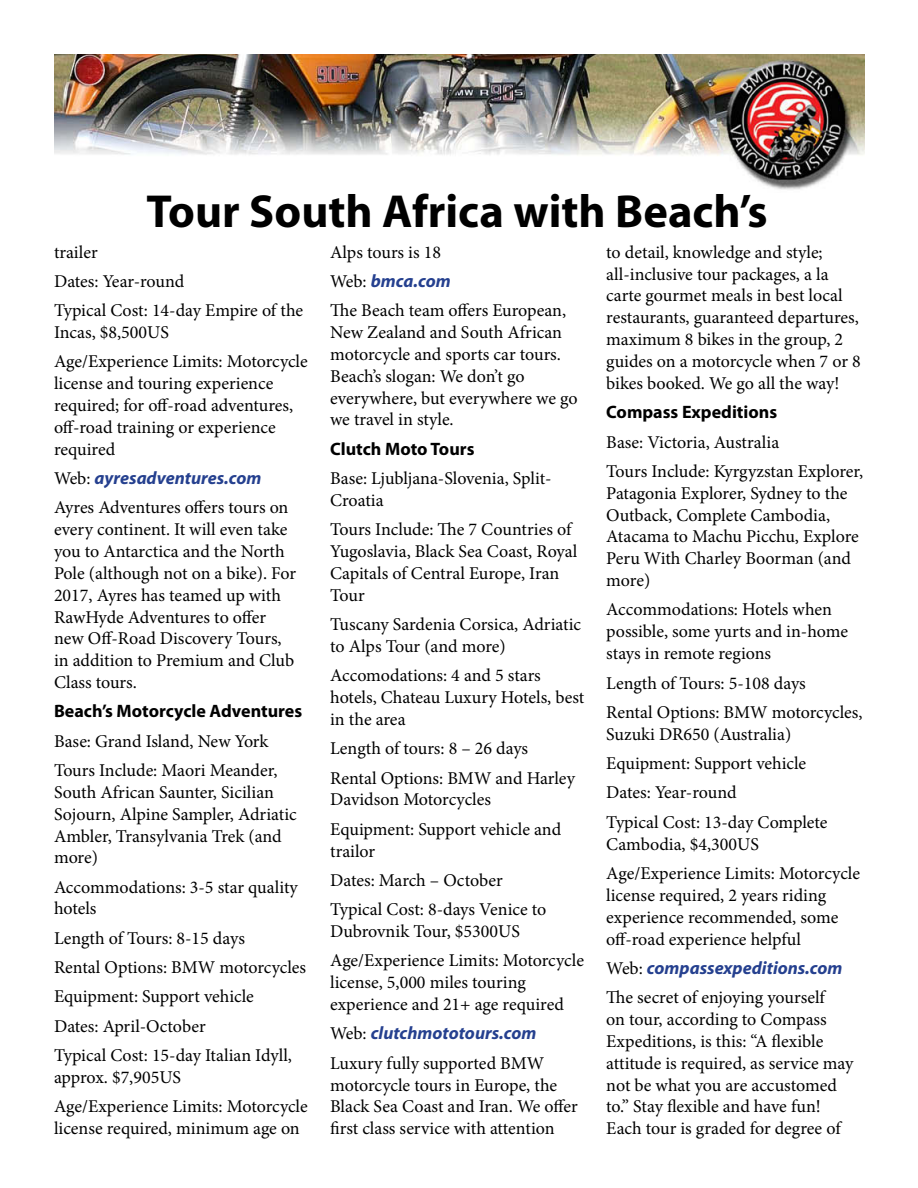
<style>
.page{position:relative;width:918px;height:1188px;background:#fff}
.page>*{position:absolute;margin:0;border:0;box-sizing:border-box;transform-origin:0 0}
.Headline{font:700 46.5px "Myriad";color:#000}
.body_copy{font:18px/21.9px "Minion Pro";color:#000}
.body_copy-2{font:italic 700 18px "Myriad";color:#25408f}
.subhead_embedded{font:700 18px "Myriad Pro";color:#000}
.s1{font-family:"Minion Pro";font-weight:400;font-style:normal;color:#000}
</style>
<div class="page">
<img style="left:54px;top:54px;width:810px;height:136px">
<p class="Headline" style="left:146px;top:187px;width:623px">Tour South Africa with Beach’s</p>
<p class="body_copy" style="left:54px;top:241px;width:45px">trailer</p>
<p class="body_copy" style="left:54px;top:270px;width:132px">Dates: Year-round</p>
<p class="body_copy" style="left:54px;top:300px;width:251px">Typical Cost: 14-day Empire of the<br>Incas, $8,500US</p>
<p class="body_copy" style="left:54px;top:351px;width:255px">Age/Experience Limits: Motorcycle license and touring experience required; for off-road adventures, off-road training or experience required</p>
<p class="body_copy-2" style="left:54px;top:469px;width:209px"><span class="s1">Web:</span> ayresadventures.com</p>
<p class="body_copy" style="left:54px;top:497px;width:244px">Ayres Adventures offers tours on every continent. It will even take you to Antarctica and the North<br>Pole (although not on a bike). For<br>2017, Ayres has teamed up with<br>RawHyde Adventures to offer new Off-Road Discovery Tours, in addition to Premium and Club<br>Class tours.</p>
<p class="subhead_embedded" style="left:54px;top:700px;width:250px">Beach’s Motorcycle Adventures</p>
<p class="body_copy" style="left:54px;top:730px;width:216px">Base: Grand Island, New York</p>
<p class="body_copy" style="left:54px;top:759px;width:244px">Tours Include: Maori Meander,<br>South African Saunter, Sicilian<br>Sojourn, Alpine Sampler, Adriatic<br>Ambler, Transylvania Trek (and more)</p>
<p class="body_copy" style="left:54px;top:876px;width:245px">Accommodations: 3-5 star quality hotels</p>
<p class="body_copy" style="left:54px;top:927px;width:192px">Length of Tours: 8-15 days</p>
<p class="body_copy" style="left:54px;top:957px;width:254px">Rental Options: BMW motorcycles</p>
<p class="body_copy" style="left:54px;top:986px;width:201px">Equipment: Support vehicle</p>
<p class="body_copy" style="left:54px;top:1015px;width:153px">Dates: April-October</p>
<p class="body_copy" style="left:54px;top:1044px;width:239px">Typical Cost: 15-day Italian Idyll, approx. $7,905US</p>
<p class="body_copy" style="left:54px;top:1096px;width:255px">Age/Experience Limits: Motorcycle license required, minimum age on</p>
<p class="body_copy" style="left:330px;top:241px;width:112px">Alps tours is 18</p>
<p class="body_copy-2" style="left:330px;top:272px;width:122px"><span class="s1">Web:</span> bmca.com</p>
<p class="body_copy" style="left:330px;top:300px;width:249px">The Beach team offers European,<br>New Zealand and South African motorcycle and sports car tours.<br>Beach’s slogan: We don’t go everywhere, but everywhere we go we travel in style.</p>
<p class="subhead_embedded" style="left:330px;top:437px;width:146px">Clutch Moto Tours</p>
<p class="body_copy" style="left:330px;top:468px;width:223px">Base: Ljubljana-Slovenia, Split-<br>Croatia</p>
<p class="body_copy" style="left:330px;top:519px;width:249px">Tours Include: The 7 Countries of<br>Yugoslavia, Black Sea Coast, Royal<br>Capitals of Central Europe, Iran<br>Tour</p>
<p class="body_copy" style="left:330px;top:614px;width:253px">Tuscany Sardenia Corsica, Adriatic to Alps Tour (and more)</p>
<p class="body_copy" style="left:330px;top:665px;width:256px">Accomodations: 4 and 5 stars hotels, Chateau Luxury Hotels, best in the area</p>
<p class="body_copy" style="left:330px;top:738px;width:200px">Length of tours: 8 – 26 days</p>
<p class="body_copy" style="left:330px;top:767px;width:246px">Rental Options: BMW and Harley<br>Davidson Motorcycles</p>
<p class="body_copy" style="left:330px;top:818px;width:233px">Equipment: Support vehicle and trailor</p>
<p class="body_copy" style="left:330px;top:869px;width:174px">Dates: March – October</p>
<p class="body_copy" style="left:330px;top:899px;width:218px">Typical Cost: 8-days Venice to<br>Dubrovnik Tour, $5300US</p>
<p class="body_copy" style="left:330px;top:950px;width:255px">Age/Experience Limits: Motorcycle license, 5,000 miles touring experience and 21+ age required</p>
<p class="body_copy-2" style="left:330px;top:1024px;width:208px"><span class="s1">Web:</span> clutchmototours.com</p>
<p class="body_copy" style="left:330px;top:1052px;width:249px">Luxury fully supported BMW motorcycle tours in Europe, the<br>Black Sea Coast and Iran. We offer first class service with attention</p>
<p class="body_copy" style="left:606px;top:241px;width:256px">to detail, knowledge and style; all-inclusive tour packages, a la carte gourmet meals in best local restaurants, guaranteed departures, maximum 8 bikes in the group, 2 guides on a motorcycle when 7 or 8 bikes booked. We go all the way!</p>
<p class="subhead_embedded" style="left:606px;top:400px;width:172px">Compass Expeditions</p>
<p class="body_copy" style="left:606px;top:431px;width:174px">Base: Victoria, Australia</p>
<p class="body_copy" style="left:606px;top:460px;width:258px">Tours Include: Kyrgyzstan Explorer,<br>Patagonia Explorer, Sydney to the<br>Outback, Complete Cambodia,<br>Atacama to Machu Picchu, Explore<br>Peru With Charley Boorman (and more)</p>
<p class="body_copy" style="left:606px;top:599px;width:243px">Accommodations: Hotels when possible, some yurts and in-home stays in remote regions</p>
<p class="body_copy" style="left:606px;top:672px;width:201px">Length of Tours: 5-108 days</p>
<p class="body_copy" style="left:606px;top:701px;width:258px">Rental Options: BMW motorcycles,<br>Suzuki DR650 (Australia)</p>
<p class="body_copy" style="left:606px;top:752px;width:201px">Equipment: Support vehicle</p>
<p class="body_copy" style="left:606px;top:782px;width:132px">Dates: Year-round</p>
<p class="body_copy" style="left:606px;top:811px;width:223px">Typical Cost: 13-day Complete<br>Cambodia, $4,300US</p>
<p class="body_copy" style="left:606px;top:862px;width:255px">Age/Experience Limits: Motorcycle license required, 2 years riding experience recommended, some off-road experience helpful</p>
<p class="body_copy-2" style="left:606px;top:959px;width:238px"><span class="s1">Web:</span> compassexpeditions.com</p>
<p class="body_copy" style="left:606px;top:987px;width:249px">The secret of enjoying yourself<br>on tour, according to Compass<br>Expeditions, is this: “A flexible attitude is required, as service may not be what you are accustomed to.” Stay flexible and have fun!<br>Each tour is graded for degree of</p>
</div>
